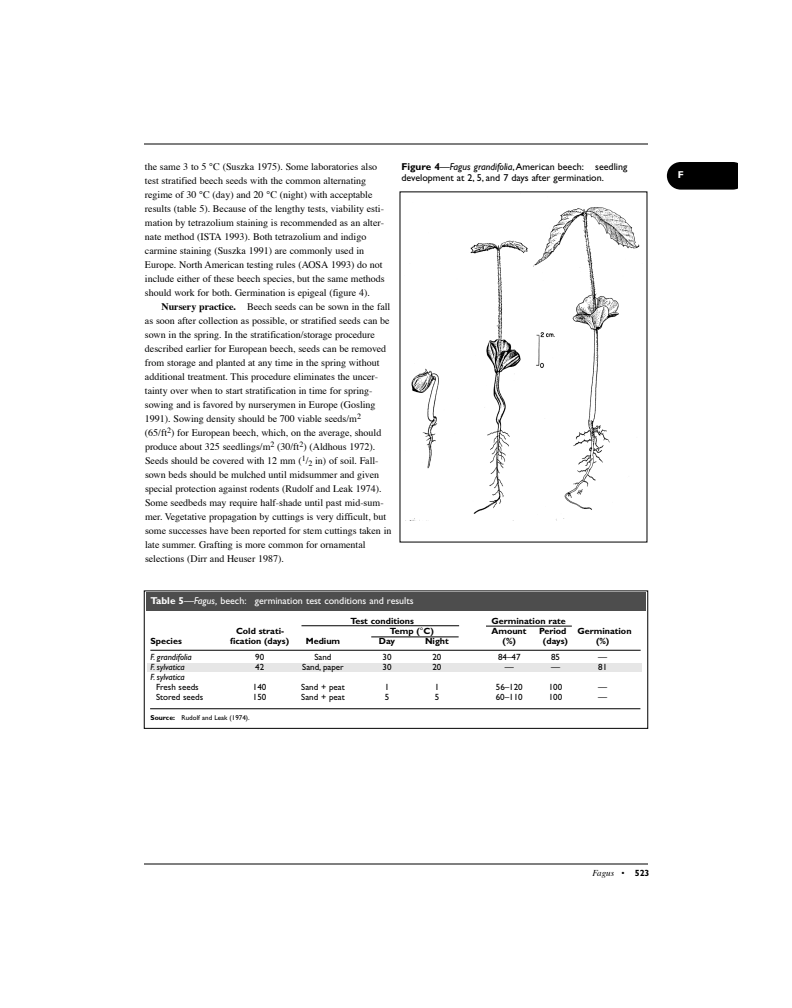
<style>
.page{position:relative;width:792px;height:1008px;background:#fff}
.page>*{position:absolute;margin:0;border:0;box-sizing:border-box;transform-origin:0 0}
.t1{font:10px/14px "Times";color:#000}
.t2{font:10px/11px "Gill Sans";color:#000}
.t3{font:10px "Gill Sans";color:#fff}
.t4{font:700 10px "Gill Sans";color:#fff}
.t5{font:700 9px "Gill Sans";color:#000}
.t6{font:9px "Gill Sans";color:#000}
.t7{font:italic 9px "Gill Sans";color:#000}
.t8{font:italic 9px "Times";letter-spacing:-.005em;color:#000}
.t9{font:7px "Gill Sans";color:#000}
.s1{font-weight:700}
.s2{font-style:italic}
.s3{font-family:"Gill Sans";font-style:normal}
.s4{font-family:"Gill Sans";font-weight:700;font-style:normal}
</style>
<div class="page">
<hr style="left:144px;top:144px;width:504px;height:1px;background:#000">
<hr style="left:144px;top:864px;width:504px;height:1px;background:#000">
<svg style="left:667px;top:162px;width:71px;height:28px;background:#0e0e0e"></svg>
<div style="left:147px;top:663px;width:495px;height:9px;background:#e6e6e6"></div>
<div style="left:147px;top:592px;width:499px;height:19px;background:#4d4d4d"></div>
<hr style="left:150px;top:650px;width:491px;height:1px;background:#000">
<div style="left:144px;top:591px;width:504px;height:138px;border:1px solid #000"></div>
<hr style="left:150px;top:708px;width:490px;height:1px;background:#000">
<img style="left:411px;top:207px;width:229px;height:313px">
<hr style="left:302px;top:625px;width:157px;height:1px;background:#000">
<hr style="left:371px;top:636px;width:88px;height:1px;background:#000">
<hr style="left:486px;top:626px;width:86px;height:1px;background:#000">
<p class="t1" style="left:145px;top:160px;width:241px">the same 3 to 5 °C (Suszka 1975). Some laboratories also test stratified beech seeds with the common alternating regime of 30 °C (day) and 20 °C (night) with acceptable results (table 5). Because of the lengthy tests, viability esti&shy;mation by tetrazolium staining is recommended as an alter&shy;nate method (ISTA 1993). Both tetrazolium and indigo carmine staining (Suszka 1991) are commonly used in Europe. North American testing rules (AOSA 1993) do not include either of these beech species, but the same methods should work for both. Germination is epigeal (figure 4).</p>
<p class="t1" style="left:145px;top:300px;width:248px;text-indent:16px"><span class="s1">Nursery practice.</span> Beech seeds can be sown in the fall as soon after collection as possible, or stratified seeds can be sown in the spring. In the stratification/storage procedure described earlier for European beech, seeds can be removed from storage and planted at any time in the spring without additional treatment. This procedure eliminates the uncer&shy;tainty over when to start stratification in time for spring&shy;sowing and is favored by nurserymen in Europe (Gosling 1991). Sowing density should be 700 viable seeds/m<sup>2 </sup>(65/ft<sup>2</sup>) for European beech, which, on the average, should produce about 325 seedlings/m<sup>2</sup> (30/ft<sup>2</sup>) (Aldhous 1972).<br>Seeds should be covered with 12 mm (<sup>1</sup>/<sub>2</sub> in) of soil. Fall&shy;sown beds should be mulched until midsummer and given special protection against rodents (Rudolf and Leak 1974).<br>Some seedbeds may require half-shade until past mid-sum&shy;mer. Vegetative propagation by cuttings is very difficult, but some successes have been reported for stem cuttings taken in late summer. Grafting is more common for ornamental selections (Dirr and Heuser 1987).</p>
<p class="t3" style="left:150px;top:597px;width:265px"><span class="s1">Table 5</span>—<span class="s2">Fagus,</span> beech: germination test conditions and results</p>
<p class="t5" style="left:351px;top:618px;width:65px">Test conditions</p>
<p class="t5" style="left:492px;top:618px;width:76px">Germination rate</p>
<p class="t5" style="left:236px;top:628px;width:50px">Cold strati-</p>
<p class="t5" style="left:390px;top:628px;width:46px">Temp ( C)</p>
<p class="t5" style="left:491px;top:628px;width:37px">Amount</p>
<p class="t5" style="left:539px;top:628px;width:94px">Period Germination</p>
<p class="t5" style="left:151px;top:638px;width:33px">Species</p>
<p class="t5" style="left:230px;top:638px;width:60px">fication (days)</p>
<p class="t5" style="left:306px;top:638px;width:36px">Medium</p>
<p class="t5" style="left:379px;top:638px;width:18px">Day</p>
<p class="t5" style="left:425px;top:638px;width:25px">Night</p>
<p class="t5" style="left:503px;top:638px;width:15px">(%)</p>
<p class="t5" style="left:543px;top:638px;width:27px">(days)</p>
<p class="t5" style="left:596px;top:638px;width:15px">(%)</p>
<p class="t7" style="left:151px;top:654px;width:43px">F. grandifolia</p>
<p class="t6" style="left:255px;top:654px;width:10px">90</p>
<p class="t6" style="left:314px;top:654px;width:19px">Sand</p>
<p class="t6" style="left:383px;top:654px;width:10px">30</p>
<p class="t6" style="left:432px;top:654px;width:10px">20</p>
<p class="t6" style="left:498px;top:654px;width:24px">84–47</p>
<p class="t6" style="left:551px;top:654px;width:10px">85</p>
<p class="t6" style="left:598px;top:654px;width:10px">—</p>
<p class="t7" style="left:151px;top:664px;width:36px">F. sylvatica</p>
<p class="t6" style="left:255px;top:664px;width:10px">42</p>
<p class="t6" style="left:302px;top:664px;width:43px">Sand, paper</p>
<p class="t6" style="left:383px;top:664px;width:10px">30</p>
<p class="t6" style="left:432px;top:664px;width:10px">20</p>
<p class="t6" style="left:505px;top:664px;width:10px">—</p>
<p class="t6" style="left:551px;top:664px;width:10px">—</p>
<p class="t6" style="left:598px;top:664px;width:10px">81</p>
<p class="t7" style="left:151px;top:674px;width:36px">F. sylvatica</p>
<p class="t6" style="left:156px;top:684px;width:44px">Fresh seeds</p>
<p class="t6" style="left:253px;top:684px;width:15px">140</p>
<p class="t6" style="left:301px;top:684px;width:45px">Sand + peat</p>
<p class="t6" style="left:385px;top:684px;width:6px">1</p>
<p class="t6" style="left:435px;top:684px;width:6px">1</p>
<p class="t6" style="left:496px;top:684px;width:28px">56–120</p>
<p class="t6" style="left:549px;top:684px;width:15px">100</p>
<p class="t6" style="left:598px;top:684px;width:10px">—</p>
<p class="t6" style="left:156px;top:694px;width:49px">Stored seeds</p>
<p class="t6" style="left:253px;top:694px;width:15px">150</p>
<p class="t6" style="left:301px;top:694px;width:45px">Sand + peat</p>
<p class="t6" style="left:385px;top:694px;width:6px">5</p>
<p class="t6" style="left:435px;top:694px;width:6px">5</p>
<p class="t6" style="left:496px;top:694px;width:28px">60–110</p>
<p class="t6" style="left:549px;top:694px;width:15px">100</p>
<p class="t6" style="left:598px;top:694px;width:10px">—</p>
<p class="t9" style="left:150px;top:715px;width:101px"><span class="s1">Source:</span> Rudolf and Leak (1974).</p>
<p class="t2" style="left:402px;top:163px;width:227px"><span class="s1">Figure 4</span>—<span class="s2">Fagus grandifolia</span>,American beech: seedling development at 2, 5, and 7 days after germination.</p>
<p class="t4" style="left:678px;top:171px;width:8px">F</p>
<p class="t8" style="left:592px;top:869px;width:59px">Fagus <span class="s3">•</span> <span class="s4">523</span></p>
</div>
